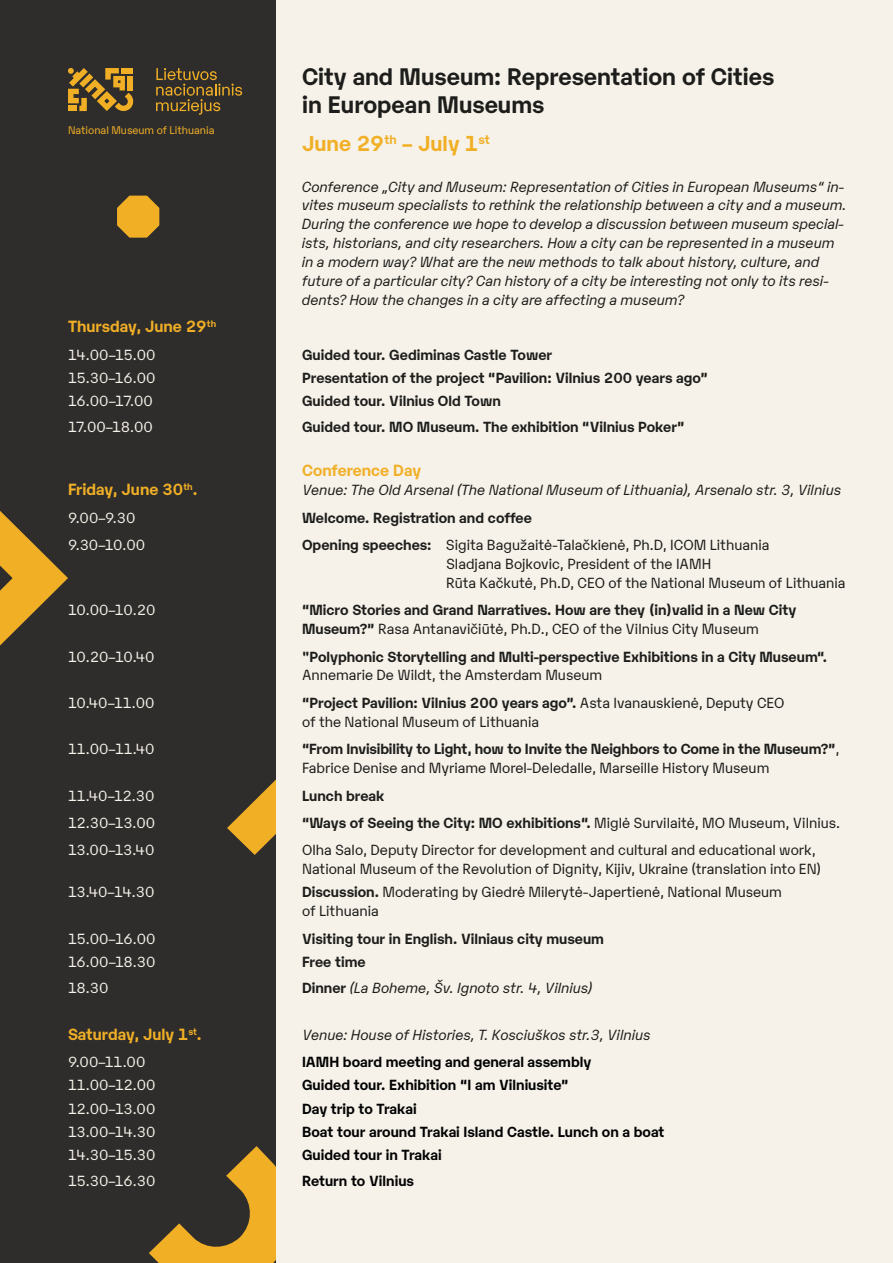
<style>
.page{position:relative;width:893px;height:1263px;background:#fff}
.page>*{position:absolute;margin:0;border:0;box-sizing:border-box;transform-origin:0 0}
.t1{font:700 23.25px/27.9px "Karelia";color:#1d1d1b}
.t2{font:700 21px "Karelia";color:#f1af26}
.t3{font:700 15.75px "Karelia";color:#f1af26}
.t4{font:700 14.25px/18.9px "Karelia";color:#1d1d1b}
.t5{font:italic 14.25px/18.9px "Karelia";color:#1d1d1b}
.t6{font:14.25px/18.9px "Karelia";color:#1d1d1b}
.t7{font:14.25px "Karelia";color:#f6f2e9}
.t8{font:700 14.25px "Karelia";color:#020203}
.t9{font:10.8px "Karelia";color:#f1af26}
.s1{font-weight:700}
.s2{font-weight:400}
.s3{font-weight:700;font-style:normal}
</style>
<div class="page">
<div style="left:0;top:0;width:276px;height:1263px;background:#2e2d2c"></div>
<svg style="left:117px;top:196px;width:42px;height:42px"></svg>
<svg style="left:0;top:511px;width:68px;height:134px"></svg>
<svg style="left:227px;top:779px;width:49px;height:76px"></svg>
<svg style="left:149px;top:1146px;width:127px;height:117px"></svg>
<div style="left:276px;top:0;width:617px;height:1263px;background:#f6f2e9"></div>
<svg style="left:156px;top:68px;width:86px;height:47px"></svg>
<svg style="left:68px;top:68px;width:66px;height:43px"></svg>
<p class="t9" style="left:68px;top:122px;width:148px">National Museum of Lithuania</p>
<h1 class="t1" style="left:302px;top:61px;width:474px">City and Museum: Representation of Cities in European Museums</h1>
<h2 class="t2" style="left:302px;top:128px;width:189px">June 29<sup>th</sup> – July 1<sup>st</sup></h2>
<p class="t5" style="left:302px;top:176px;width:546px">Conference „City and Museum: Representation of Cities in European Museums“ in&shy;vites museum specialists to rethink the relationship between a city and a museum.<br>During the conference we hope to develop a discussion between museum special&shy;ists, historians, and city researchers. How a city can be represented in a museum in a modern way? What are the new methods to talk about history, culture, and future of a particular city? Can history of a city be interesting not only to its resi&shy;dents? How the changes in a city are affecting a museum?</p>
<p class="t3" style="left:68px;top:315px;width:150px">Thursday, June 29<sup>th</sup></p>
<p class="t7" style="left:68px;top:344px;width:89px">14.00–15.00</p>
<p class="t4" style="left:302px;top:344px;width:252px">Guided tour. Gediminas Castle Tower</p>
<p class="t7" style="left:68px;top:368px;width:89px">15.30–16.00</p>
<p class="t4" style="left:302px;top:367px;width:407px">Presentation of the project “Pavilion: Vilnius 200 years ago”</p>
<p class="t7" style="left:68px;top:391px;width:86px">16.00–17.00</p>
<p class="t4" style="left:302px;top:390px;width:200px">Guided tour. Vilnius Old Town</p>
<p class="t7" style="left:68px;top:417px;width:86px">17.00–18.00</p>
<p class="t4" style="left:302px;top:416px;width:384px">Guided tour. MO Museum. The exhibition “Vilnius Poker”</p>
<p class="t3" style="left:302px;top:459px;width:121px">Conference Day</p>
<p class="t3" style="left:68px;top:478px;width:131px">Friday, June 30<sup>th</sup>.</p>
<p class="t5" style="left:302px;top:480px;width:541px">Venue: The Old Arsenal (The National Museum of Lithuania), Arsenalo str. 3, Vilnius</p>
<p class="t7" style="left:68px;top:507px;width:69px">9.00–9.30</p>
<p class="t4" style="left:302px;top:507px;width:231px">Welcome. Registration and coffee</p>
<p class="t7" style="left:68px;top:535px;width:79px">9.30–10.00</p>
<p class="t6" style="left:446px;top:534px;width:401px;text-indent:-144px"><span class="s1">Opening speeches:</span> Sigita Bagužaitė-Talačkienė, Ph.D, ICOM Lithuania<br>Sladjana Bojkovic, President of the IAMH<br>Rūta Kačkutė, Ph.D, CEO of the National Museum of Lithuania</p>
<p class="t7" style="left:68px;top:600px;width:89px">10.00–10.20</p>
<p class="t4" style="left:302px;top:599px;width:496px">“Micro Stories and Grand Narratives. How are they (in)valid in a New City<br>Museum?” <span class="s2">Rasa Antanavičiūtė, Ph.D., CEO of the Vilnius City Museum</span></p>
<p class="t7" style="left:68px;top:646px;width:88px">10.20–10.40</p>
<p class="t4" style="left:302px;top:646px;width:526px">"Polyphonic Storytelling and Multi-perspective Exhibitions in a City Museum“.</p>
<p class="t6" style="left:302px;top:665px;width:302px">Annemarie De Wildt, the Amsterdam Museum</p>
<p class="t7" style="left:68px;top:692px;width:88px">10.40–11.00</p>
<p class="t6" style="left:302px;top:692px;width:484px"><span class="s1">“Project Pavilion: Vilnius 200 years ago”.</span> Asta Ivanauskienė, Deputy CEO of the National Museum of Lithuania</p>
<p class="t7" style="left:68px;top:739px;width:88px">11.00–11.40</p>
<p class="t4" style="left:302px;top:738px;width:539px">“From Invisibility to Light, how to Invite the Neighbors to Come in the Museum?”<span class="s2">,<br>Fabrice Denise and Myriame Morel-Deledalle, Marseille History Museum</span></p>
<p class="t7" style="left:68px;top:785px;width:88px">11.40–12.30</p>
<p class="t4" style="left:302px;top:785px;width:84px">Lunch break</p>
<p class="t7" style="left:68px;top:812px;width:89px">12.30–13.00</p>
<p class="t4" style="left:302px;top:812px;width:540px">“Ways of Seeing the City: MO exhibitions“. <span class="s2">Miglė Survilaitė, MO Museum, Vilnius.</span></p>
<p class="t7" style="left:68px;top:840px;width:88px">13.00–13.40</p>
<p class="t6" style="left:302px;top:840px;width:520px">Olha Salo, Deputy Director for development and cultural and educational work,<br>National Museum of the Revolution of Dignity, Kijiv, Ukraine (translation into EN)</p>
<p class="t7" style="left:68px;top:882px;width:88px">13.40–14.30</p>
<p class="t6" style="left:302px;top:882px;width:481px"><span class="s1">Discussion.</span> Moderating by Giedrė Milerytė-Japertienė, National Museum of Lithuania</p>
<p class="t7" style="left:68px;top:928px;width:89px">15.00–16.00</p>
<p class="t4" style="left:302px;top:928px;width:303px">Visiting tour in English. Vilniaus city museum</p>
<p class="t7" style="left:68px;top:951px;width:89px">16.00–18.30</p>
<p class="t4" style="left:302px;top:951px;width:65px">Free time</p>
<p class="t7" style="left:68px;top:977px;width:42px">18.30</p>
<p class="t5" style="left:302px;top:977px;width:292px"><span class="s3">Dinner</span> (La Boheme, Šv. Ignoto str. 4, Vilnius)</p>
<p class="t3" style="left:68px;top:1022px;width:135px">Saturday, July 1<sup>st</sup>.</p>
<p class="t5" style="left:302px;top:1024px;width:350px">Venue: House of Histories, T. Kosciuškos str.3, Vilnius</p>
<p class="t7" style="left:68px;top:1052px;width:79px">9.00–11.00</p>
<p class="t8" style="left:302px;top:1051px;width:291px">IAMH board meeting and general assembly</p>
<p class="t7" style="left:68px;top:1075px;width:89px">11.00–12.00</p>
<p class="t8" style="left:302px;top:1074px;width:268px">Guided tour. Exhibition “I am Vilniusite”</p>
<p class="t7" style="left:68px;top:1098px;width:89px">12.00–13.00</p>
<p class="t8" style="left:302px;top:1098px;width:116px">Day trip to Trakai</p>
<p class="t7" style="left:68px;top:1121px;width:89px">13.00–14.30</p>
<p class="t8" style="left:302px;top:1121px;width:364px">Boat tour around Trakai Island Castle. Lunch on a boat</p>
<p class="t7" style="left:68px;top:1144px;width:89px">14.30–15.30</p>
<p class="t8" style="left:302px;top:1144px;width:141px">Guided tour in Trakai</p>
<p class="t7" style="left:68px;top:1170px;width:89px">15.30–16.30</p>
<p class="t8" style="left:302px;top:1170px;width:113px">Return to Vilnius</p>
</div>
